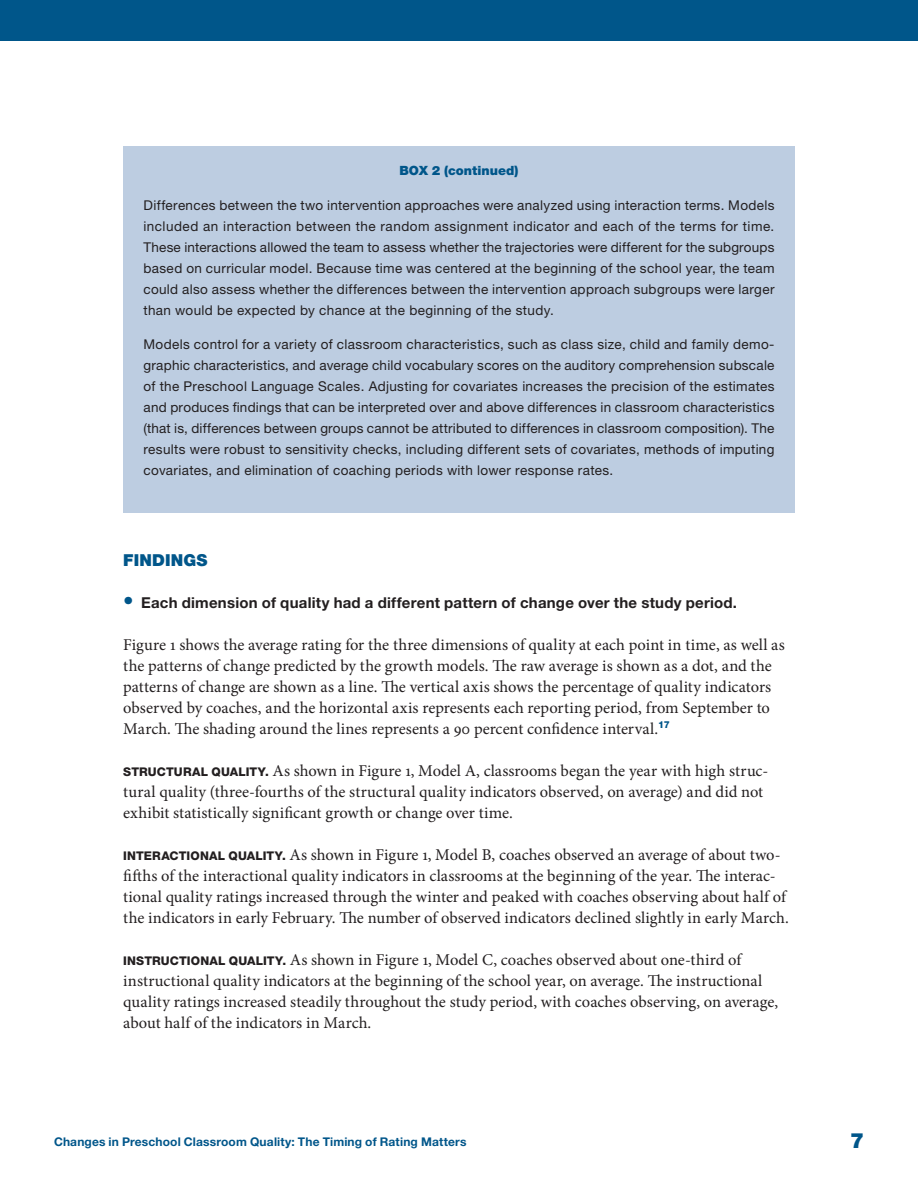
<style>
.page{position:relative;width:918px;height:1188px;background:#fff}
.page>*{position:absolute;margin:0;border:0;box-sizing:border-box;transform-origin:0 0}
.t1{font:900 21px "Helvetica Neue LT Std";color:#00568a}
.Body_Text{font:16.5px/21px "Minion Pro";color:#231f20}
.Subhead_A{font:900 16.5px "Helvetica Neue LT Std";letter-spacing:.01em;color:#00568a}
.t2{font:700 15px "Helvetica Neue LT Std";letter-spacing:.015em;color:#231f20}
.Box_-_text{font:13.5px/21px "Helvetica Neue LT Std";letter-spacing:.025em;color:#231f20;text-align:justify}
.Box_Number{font:900 12.75px "Helvetica Neue LT Std";color:#00568a}
.t3{font:700 12px "Helvetica Neue LT Std";letter-spacing:.01em;color:#00568a}
.s1{font-size:21px;color:#00568a}
.s2{font-family:"Helvetica Neue LT Std";font-weight:800;font-size:12px}
</style>
<div class="page">
<div style="left:0;top:0;width:918px;height:40px;background:#00568a"></div>
<div style="left:123px;top:146px;width:672px;height:367px;background:#bdcde1"></div>
<p class="Box_Number" style="left:400px;top:163px;width:120px">BOX 2 (continued)</p>
<p class="Box_-_text" style="left:143px;top:194px;width:633px">Differences between the two intervention approaches were analyzed using interaction terms. Models included an interaction between the random assignment indicator and each of the terms for time.<br>These interactions allowed the team to assess whether the trajectories were different for the subgroups based on curricular model. Because time was centered at the beginning of the school year, the team could also assess whether the differences between the intervention approach subgroups were larger than would be expected by chance at the beginning of the study.</p>
<p class="Box_-_text" style="left:143px;top:334px;width:633px">Models control for a variety of classroom characteristics, such as class size, child and family demo&shy;graphic characteristics, and average child vocabulary scores on the auditory comprehension subscale of the Preschool Language Scales. Adjusting for covariates increases the precision of the estimates and produces findings that can be interpreted over and above differences in classroom characteristics (that is, differences between groups cannot be attributed to differences in classroom composition). The results were robust to sensitivity checks, including different sets of covariates, methods of imputing covariates, and elimination of coaching periods with lower response rates.</p>
<p class="Subhead_A" style="left:123px;top:550px;width:86px">FINDINGS</p>
<p class="t2" style="left:123px;top:593px;width:615px"><span class="s1">•</span> Each dimension of quality had a different pattern of change over the study period.</p>
<p class="Body_Text" style="left:123px;top:634px;width:663px">Figure 1 shows the average rating for the three dimensions of quality at each point in time, as well as the patterns of change predicted by the growth models. The raw average is shown as a dot, and the patterns of change are shown as a line. The vertical axis shows the percentage of quality indicators observed by coaches, and the horizontal axis represents each reporting period, from September to March. The shading around the lines represents a 90 percent confidence interval.<sup>17</sup></p>
<p class="Body_Text" style="left:123px;top:760px;width:647px"><span class="s2">STRUCTURAL QUALITY.</span> As shown in Figure 1, Model A, classrooms began the year with high struc&shy;tural quality (three-fourths of the structural quality indicators observed, on average) and did not exhibit statistically significant growth or change over time.</p>
<p class="Body_Text" style="left:123px;top:844px;width:667px"><span class="s2">INTERACTIONAL QUALITY.</span> As shown in Figure 1, Model B, coaches observed an average of about two&shy;fifths of the interactional quality indicators in classrooms at the beginning of the year. The interac&shy;tional quality ratings increased through the winter and peaked with coaches observing about half of the indicators in early February. The number of observed indicators declined slightly in early March.</p>
<p class="Body_Text" style="left:123px;top:949px;width:657px"><span class="s2">INSTRUCTIONAL QUALITY.</span> As shown in Figure 1, Model C, coaches observed about one-third of instructional quality indicators at the beginning of the school year, on average. The instructional quality ratings increased steadily throughout the study period, with coaches observing, on average, about half of the indicators in March.</p>
<p class="t3" style="left:54px;top:1134px;width:414px">Changes in Preschool Classroom Quality: The Timing of Rating Matters</p>
<p class="t1" style="left:850px;top:1128px;width:16px">7</p>
</div>
